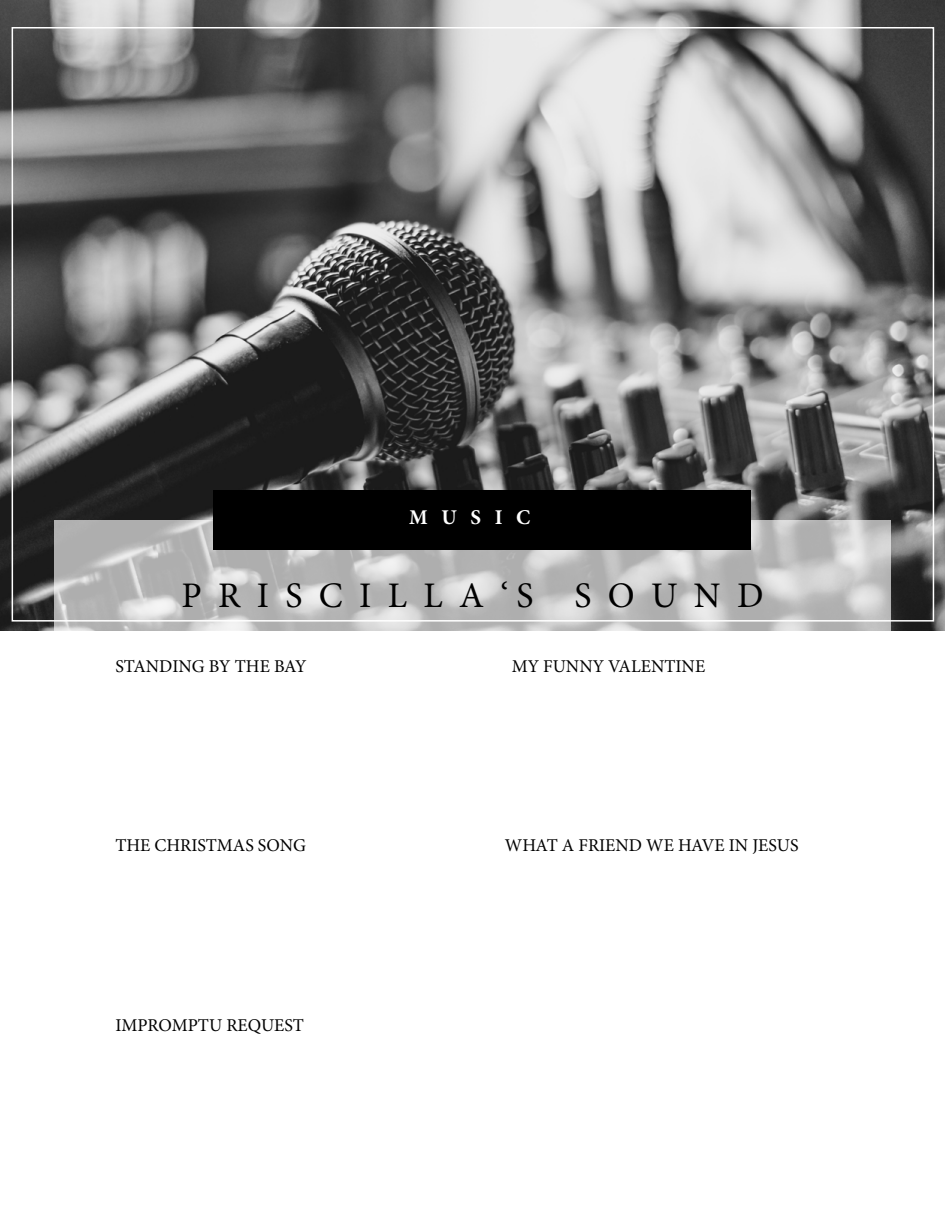
<style>
.page{position:relative;width:945px;height:1215px;background:#fff}
.page>*{position:absolute;margin:0;border:0;box-sizing:border-box;transform-origin:0 0}
.t1{font:36px "Minion Pro";color:#000}
.t2{font:700 21px "Minion Pro";color:#fff}
.t3{font:18px "Minion Pro";color:#000}
</style>
<div class="page">
<img style="left:0;top:0;width:945px;height:631px">
<svg style="left:54px;top:520px;width:837px;height:111px;background:#bfbfbf"></svg>
<div style="left:213px;top:490px;width:538px;height:59px;background:#000"></div>
<p class="t2" style="left:409px;top:502px;width:123px">M U S I C</p>
<h1 class="t1" style="left:181px;top:571px;width:584px">P R I S C I L L A ‘ S S O U N D</h1>
<p class="t3" style="left:115px;top:654px;width:193px">STANDING BY THE BAY</p>
<p class="t3" style="left:512px;top:654px;width:195px">MY FUNNY VALENTINE</p>
<p class="t3" style="left:115px;top:834px;width:192px">THE CHRISTMAS SONG</p>
<p class="t3" style="left:505px;top:834px;width:295px">WHAT A FRIEND WE HAVE IN JESUS</p>
<p class="t3" style="left:115px;top:1013px;width:190px">IMPROMPTU REQUEST</p>
</div>
